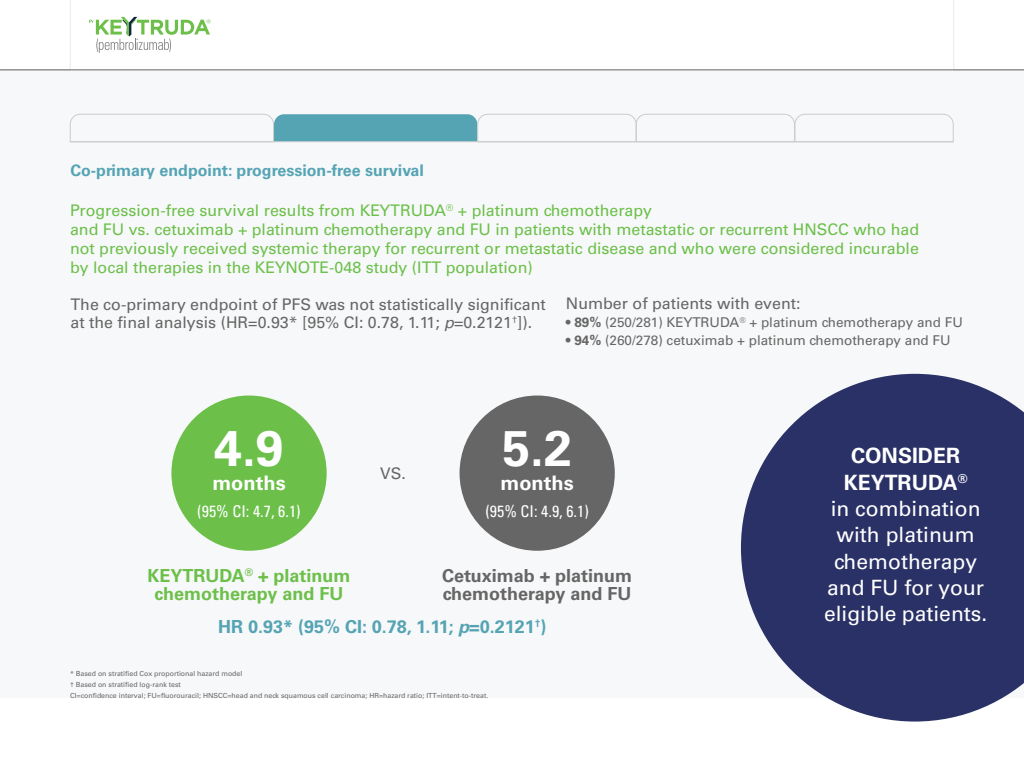
<style>
.page{position:relative;width:1024px;height:768px;background:#fff}
.page>*{position:absolute;margin:0;border:0;box-sizing:border-box;transform-origin:0 0}
.t1{font:700 50px "Univers LT Std";color:#fff}
.t2{font:21.1px/26.4px "Univers LT Std";color:#fff;text-align:center}
.t3{font:700 20px "Univers LT Std";color:#fff}
.t4{font:700 18px/18px "Univers LT Std";color:#6cc04a;text-align:center}
.t5{font:700 18px/18px "Univers LT Std";color:#666}
.t6{font:700 18px "Univers LT Std";color:#55a4b4}
.t7{font:condensed 16.2px "Univers LT Std";color:#fff}
.t8{font:16px/19px "Univers LT Std";color:#6cc04a}
.t9{font:16px/18px "Univers LT Std";color:#666}
.t10{font:700 16px "Univers LT Std";color:#55a4b4}
.t11{font:13.5px "Univers LT Std";color:#666}
.t12{font:7px/11px "Univers LT Std";color:#666}
.s1{font-weight:700}
.s2{font-style:italic}
</style>
<div class="page">
<svg style="left:89px;top:17px;width:121px;height:36px"></svg>
<div style="left:0;top:70px;width:1024px;height:628px;background:#f7f8f9"></div>
<svg style="left:0;top:69px;width:70px;height:1px"></svg>
<svg style="left:954px;top:69px;width:70px;height:1px"></svg>
<hr style="left:0;top:70px;width:1024px;height:1px;background:#666">
<svg style="left:741px;top:374px;width:283px;height:348px;fill:#2a3166"></svg>
<div style="left:171px;top:396px;width:156px;height:155px;background:#6cc04a;border-radius:50%"></div>
<div style="left:460px;top:396px;width:155px;height:155px;background:#666;border-radius:50%"></div>
<svg style="left:70px;top:114px;width:884px;height:28px"></svg>
<hr style="left:70px;top:142px;width:884px;height:1px;background:#ccc">
<p class="t10" style="left:71px;top:161px;width:355px">Co-primary endpoint: progression-free survival</p>
<p class="t8" style="left:70px;top:201px;width:851px">Progression-free survival results from KEYTRUDA<sup>®</sup> + platinum chemotherapy<br>and FU vs. cetuximab + platinum chemotherapy and FU in patients with metastatic or recurrent HNSCC who had not previously received systemic therapy for recurrent or metastatic disease and who were considered incurable by local therapies in the KEYNOTE-048 study (ITT population)</p>
<p class="t9" style="left:566px;top:295px;width:236px">Number of patients with event:</p>
<p class="t11" style="left:566px;top:315px;width:399px">• <span class="s1">89%</span> (250/281) KEYTRUDA<sup>®</sup> + platinum chemotherapy and FU</p>
<p class="t11" style="left:566px;top:333px;width:386px">• <span class="s1">94%</span> (260/278) cetuximab + platinum chemotherapy and FU</p>
<p class="t9" style="left:70px;top:296px;width:477px">The co-primary endpoint of PFS was not statistically significant at the final analysis (HR=0.93* [95% CI: 0.78, 1.11; <span class="s2">p</span>=0.2121<sup>†</sup>]).</p>
<h1 class="t1" style="left:214px;top:419px;width:71px">4.9</h1>
<p class="t3" style="left:212px;top:471px;width:75px">months</p>
<p class="t9" style="left:380px;top:464px;width:27px">VS.</p>
<h1 class="t1" style="left:502px;top:419px;width:71px">5.2</h1>
<p class="t3" style="left:501px;top:471px;width:75px">months</p>
<p class="t7" style="left:197px;top:500px;width:105px">(95% CI: 4.7, 6.1)</p>
<p class="t7" style="left:485px;top:500px;width:105px">(95% CI: 4.9, 6.1)</p>
<p class="t4" style="left:147px;top:567px;width:205px">KEYTRUDA<sup>®</sup> + platinum chemotherapy and FU</p>
<p class="t5" style="left:442px;top:567px;width:192px">Cetuximab + platinum chemotherapy and FU</p>
<p class="t6" style="left:218px;top:617px;width:330px">HR 0.93* (95% CI: 0.78, 1.11; <span class="s2">p</span>=0.2121<sup>†</sup>)</p>
<p class="t12" style="left:70px;top:668px;width:420px">* Based on stratified Cox proportional hazard model<br>† Based on stratified log-rank test<br>CI=confidence interval; FU=fluorouracil; HNSCC=head and neck squamous cell carcinoma; HR=hazard ratio; ITT=intent-to-treat.</p>
<h2 class="t2" style="left:824px;top:443px;width:165px"><span class="s1">CONSIDER<br>KEYTRUDA</span><sup>®<br></sup>in combination with platinum chemotherapy and FU for your eligible patients.</h2>
</div>
